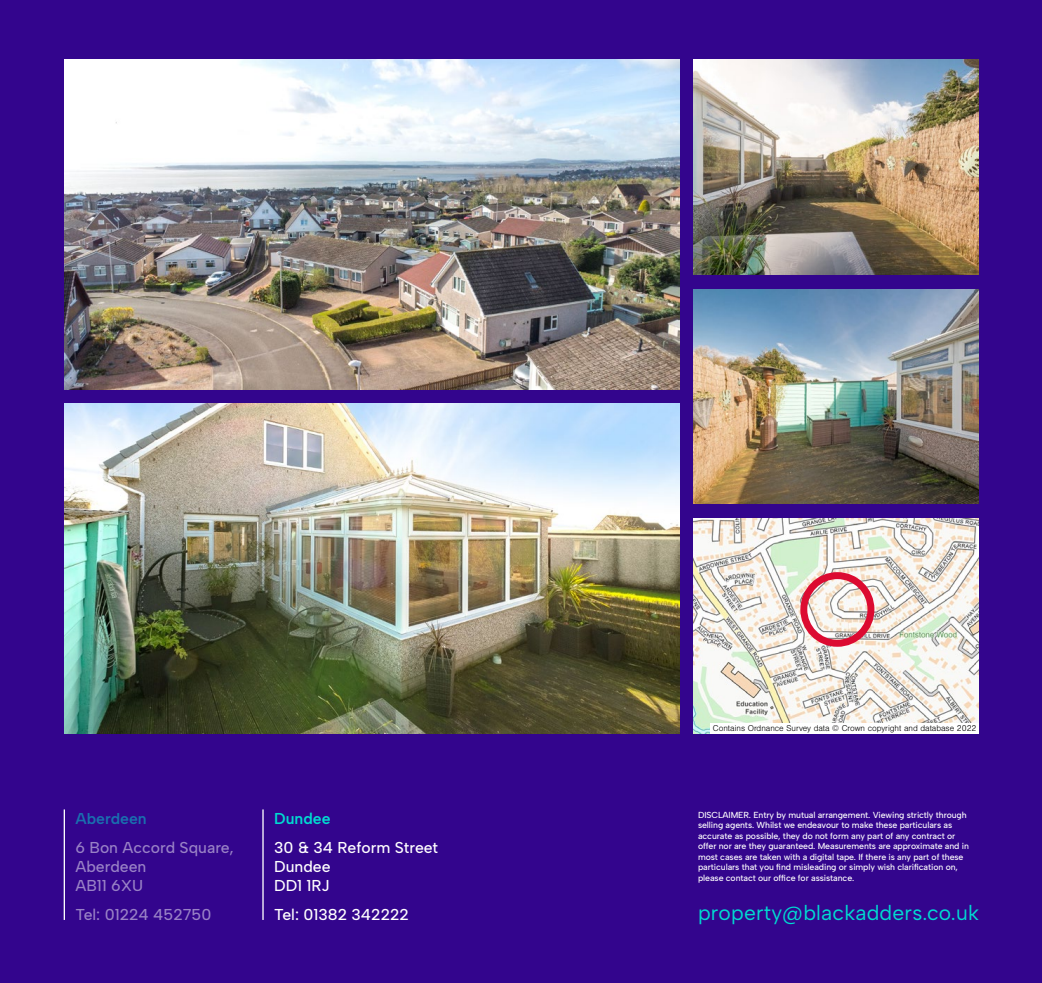
<style>
.page{position:relative;width:1042px;height:983px;background:#fff}
.page>*{position:absolute;margin:0;border:0;box-sizing:border-box;transform-origin:0 0}
.t1{font:21px "Albert Sans";letter-spacing:.01em;color:#00dbd1}
.t2{font:15.75px/18.9px "Albert Sans";color:#fff}
.t3{font:15.75px "Albert Sans";color:#00dbd1}
.t4{font:8.75px/10.5px "Albert Sans";letter-spacing:-.01em;color:#fff}
.t5{font:300 8.75px "Nimbus San";color:#000}
</style>
<div class="page">
<div style="left:0;top:0;width:1042px;height:982px;background:#33058d"></div>
<hr style="left:262px;top:809px;width:2px;height:110px;background:#fff">
<hr style="left:64px;top:809px;width:1px;height:110px;background:#fff">
<img style="left:694px;top:59px;width:285px;height:215px">
<img style="left:694px;top:289px;width:285px;height:214px">
<img style="left:694px;top:518px;width:285px;height:215px">
<img style="left:64px;top:59px;width:615px;height:330px">
<img style="left:64px;top:404px;width:615px;height:329px">
<div style="left:800px;top:572px;width:74px;height:74px;border:7px solid #dc0b31;border-radius:50%"></div>
<div style="left:710px;top:722px;width:269px;height:11px;background:#fff"></div>
<h2 class="t3" style="left:76px;top:809px;width:73px">Aberdeen</h2>
<h2 class="t2" style="left:76px;top:838px;width:160px">6 Bon Accord Square,<br>Aberdeen<br>AB11 6XU</h2>
<h2 class="t2" style="left:76px;top:904px;width:137px">Tel: 01224 452750</h2>
<p class="t3" style="left:274px;top:809px;width:58px">Dundee</p>
<p class="t2" style="left:274px;top:838px;width:165px">30 &amp; 34 Reform Street<br>Dundee<br>DD1 1RJ</p>
<p class="t2" style="left:274px;top:904px;width:136px">Tel: 01382 342222</p>
<p class="t5" style="left:713px;top:723px;width:265px">Contains Ordnance Survey data © Crown copyright and database 2022</p>
<p class="t4" style="left:698px;top:809px;width:272px">DISCLAIMER. Entry by mutual arrangement. Viewing strictly through selling agents. Whilst we endeavour to make these particulars as accurate as possible, they do not form any part of any contract or offer nor are they guaranteed. Measurements are approximate and in most cases are taken with a digital tape. If there is any part of these particulars that you find misleading or simply wish clarification on, please contact our office for assistance.</p>
<p class="t1" style="left:698px;top:899px;width:282px">property@blackadders.co.uk</p>
</div>
